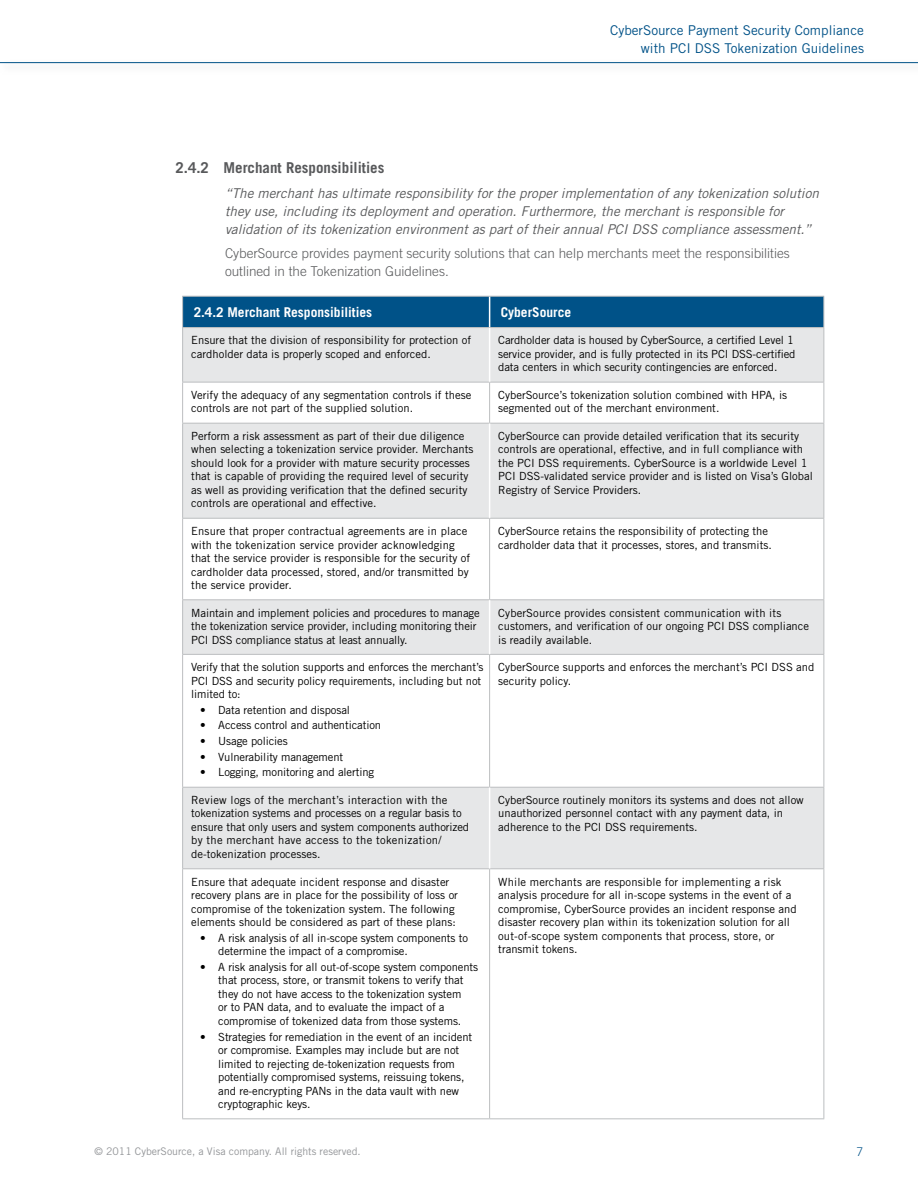
<style>
.page{position:relative;width:918px;height:1188px;background:#fff}
.page>*{position:absolute;margin:0;border:0;box-sizing:border-box;transform-origin:0 0}
.t1{font:700 15px "Trade Gothic LT Std";color:#58595b}
.t2{font:italic 13.5px/18px "Trade Gothic";color:#58595b}
.t3{font:300 13.5px/18px "Trade Gothic LT Std";color:#58595b}
.t4{font:13.5px/18px "Trade Gothic LT Std";color:#005288;text-align:right}
.t5{font:700 13.5px "Trade Gothic LT Std";color:#fff}
.t6{font:300 12px "Trade Gothic LT Std";color:#005288}
.t7{font:11.25px/13.5px "Trade Gothic LT Std";color:#000}
.t8{font:10.5px "Trade Gothic LT Std";color:#939598}
</style>
<div class="page">
<div style="left:0;top:59px;width:918px;height:17px;background:#000;opacity:.35"></div>
<hr style="left:0;top:62px;width:918px;height:1px;background:#005288">
<div style="left:183px;top:297px;width:641px;height:30px;background:#005288"></div>
<svg style="left:183px;top:328px;width:641px;height:540px;fill:#e6e7e8"></svg>
<hr style="left:182px;top:296px;width:308px;height:1px;background:#bcbec0">
<hr style="left:490px;top:296px;width:334px;height:1px;background:#bcbec0">
<hr style="left:182px;top:327px;width:308px;height:1px;background:#bcbec0">
<hr style="left:490px;top:327px;width:334px;height:1px;background:#bcbec0">
<hr style="left:182px;top:382px;width:308px;height:1px;background:#bcbec0">
<hr style="left:490px;top:382px;width:334px;height:1px;background:#bcbec0">
<hr style="left:182px;top:423px;width:308px;height:1px;background:#bcbec0">
<hr style="left:490px;top:423px;width:334px;height:1px;background:#bcbec0">
<hr style="left:182px;top:518px;width:308px;height:1px;background:#bcbec0">
<hr style="left:490px;top:518px;width:334px;height:1px;background:#bcbec0">
<hr style="left:182px;top:599px;width:308px;height:1px;background:#bcbec0">
<hr style="left:490px;top:599px;width:334px;height:1px;background:#bcbec0">
<hr style="left:182px;top:654px;width:308px;height:1px;background:#bcbec0">
<hr style="left:490px;top:654px;width:334px;height:1px;background:#bcbec0">
<hr style="left:182px;top:787px;width:308px;height:1px;background:#bcbec0">
<hr style="left:490px;top:787px;width:334px;height:1px;background:#bcbec0">
<hr style="left:182px;top:868px;width:308px;height:1px;background:#bcbec0">
<hr style="left:490px;top:868px;width:334px;height:1px;background:#bcbec0">
<hr style="left:182px;top:1118px;width:308px;height:1px;background:#bcbec0">
<hr style="left:490px;top:1118px;width:334px;height:1px;background:#bcbec0">
<hr style="left:489px;top:297px;width:1px;height:30px;background:#fff">
<hr style="left:489px;top:424px;width:1px;height:94px;background:#fff">
<hr style="left:489px;top:600px;width:1px;height:54px;background:#fff">
<hr style="left:489px;top:788px;width:1px;height:80px;background:#fff">
<hr style="left:489px;top:328px;width:1px;height:54px;background:#fff">
<hr style="left:489px;top:869px;width:1px;height:249px;background:#bcbec0">
<hr style="left:489px;top:655px;width:1px;height:132px;background:#bcbec0">
<hr style="left:489px;top:519px;width:1px;height:80px;background:#bcbec0">
<hr style="left:489px;top:382px;width:1px;height:41px;background:#bcbec0">
<hr style="left:182px;top:328px;width:1px;height:54px;background:#bcbec0">
<hr style="left:824px;top:328px;width:1px;height:54px;background:#bcbec0">
<hr style="left:182px;top:382px;width:1px;height:41px;background:#bcbec0">
<hr style="left:824px;top:382px;width:1px;height:41px;background:#bcbec0">
<hr style="left:182px;top:424px;width:1px;height:94px;background:#bcbec0">
<hr style="left:824px;top:424px;width:1px;height:94px;background:#bcbec0">
<hr style="left:182px;top:519px;width:1px;height:80px;background:#bcbec0">
<hr style="left:824px;top:519px;width:1px;height:80px;background:#bcbec0">
<hr style="left:182px;top:600px;width:1px;height:54px;background:#bcbec0">
<hr style="left:824px;top:600px;width:1px;height:54px;background:#bcbec0">
<hr style="left:182px;top:655px;width:1px;height:132px;background:#bcbec0">
<hr style="left:824px;top:655px;width:1px;height:132px;background:#bcbec0">
<hr style="left:182px;top:788px;width:1px;height:80px;background:#bcbec0">
<hr style="left:824px;top:788px;width:1px;height:80px;background:#bcbec0">
<hr style="left:182px;top:297px;width:1px;height:30px;background:#bcbec0">
<hr style="left:824px;top:297px;width:1px;height:30px;background:#bcbec0">
<hr style="left:182px;top:869px;width:1px;height:249px;background:#bcbec0">
<hr style="left:824px;top:869px;width:1px;height:249px;background:#bcbec0">
<p class="t4" style="left:610px;top:21px;width:255px">CyberSource Payment Security Compliance with PCI DSS Tokenization Guidelines</p>
<h1 class="t1" style="left:176px;top:158px;width:210px">2.4.2 Merchant Responsibilities</h1>
<p class="t2" style="left:225px;top:184px;width:595px">“The merchant has ultimate responsibility for the proper implementation of any tokenization solution they use, including its deployment and operation. Furthermore, the merchant is responsible for validation of its tokenization environment as part of their annual PCI DSS compliance assessment.”</p>
<p class="t3" style="left:225px;top:244px;width:566px">CyberSource provides payment security solutions that can help merchants meet the responsibilities outlined in the Tokenization Guidelines.</p>
<p class="t5" style="left:194px;top:304px;width:180px">2.4.2 Merchant Responsibilities</p>
<p class="t5" style="left:501px;top:304px;width:72px">CyberSource</p>
<p class="t7" style="left:191px;top:333px;width:281px">Ensure that the division of responsibility for protection of cardholder data is properly scoped and enforced.</p>
<p class="t7" style="left:498px;top:333px;width:299px">Cardholder data is housed by CyberSource, a certified Level 1 service provider, and is fully protected in its PCI DSS-certified data centers in which security contingencies are enforced.</p>
<p class="t7" style="left:191px;top:388px;width:282px">Verify the adequacy of any segmentation controls if these controls are not part of the supplied solution.</p>
<p class="t7" style="left:498px;top:388px;width:291px">CyberSource’s tokenization solution combined with HPA, is segmented out of the merchant environment.</p>
<p class="t7" style="left:191px;top:429px;width:284px">Perform a risk assessment as part of their due diligence when selecting a tokenization service provider. Merchants should look for a provider with mature security processes that is capable of providing the required level of security as well as providing verification that the defined security controls are operational and effective.</p>
<p class="t7" style="left:498px;top:429px;width:316px">CyberSource can provide detailed verification that its security controls are operational, effective, and in full compliance with the PCI DSS requirements. CyberSource is a worldwide Level 1<br>PCI DSS-validated service provider and is listed on Visa’s Global Registry of Service Providers.</p>
<p class="t7" style="left:191px;top:524px;width:280px">Ensure that proper contractual agreements are in place with the tokenization service provider acknowledging that the service provider is responsible for the security of cardholder data processed, stored, and/or transmitted by the service provider.</p>
<p class="t7" style="left:498px;top:524px;width:275px">CyberSource retains the responsibility of protecting the cardholder data that it processes, stores, and transmits.</p>
<p class="t7" style="left:191px;top:606px;width:290px">Maintain and implement policies and procedures to manage the tokenization service provider, including monitoring their<br>PCI DSS compliance status at least annually.</p>
<p class="t7" style="left:498px;top:606px;width:312px">CyberSource provides consistent communication with its customers, and verification of our ongoing PCI DSS compliance is readily available.</p>
<p class="t7" style="left:191px;top:660px;width:294px">Verify that the solution supports and enforces the merchant’s<br>PCI DSS and security policy requirements, including but not limited to:</p>
<p class="t7" style="left:200px;top:703px;width:151px">• Data retention and disposal</p>
<p class="t7" style="left:200px;top:719px;width:182px">• Access control and authentication</p>
<p class="t7" style="left:200px;top:734px;width:89px">• Usage policies</p>
<p class="t7" style="left:200px;top:750px;width:145px">• Vulnerability management</p>
<p class="t7" style="left:200px;top:766px;width:175px">• Logging, monitoring and alerting</p>
<p class="t7" style="left:498px;top:660px;width:318px">CyberSource supports and enforces the merchant’s PCI DSS and security policy.</p>
<p class="t7" style="left:191px;top:793px;width:279px">Review logs of the merchant’s interaction with the tokenization systems and processes on a regular basis to ensure that only users and system components authorized by the merchant have access to the tokenization/ de-tokenization processes.</p>
<p class="t7" style="left:498px;top:793px;width:307px">CyberSource routinely monitors its systems and does not allow unauthorized personnel contact with any payment data, in adherence to the PCI DSS requirements.</p>
<p class="t7" style="left:191px;top:875px;width:268px">Ensure that adequate incident response and disaster recovery plans are in place for the possibility of loss or compromise of the tokenization system. The following elements should be considered as part of these plans:</p>
<p class="t7" style="left:218px;top:931px;width:251px;text-indent:-18px">• A risk analysis of all in-scope system components to determine the impact of a compromise.</p>
<p class="t7" style="left:218px;top:960px;width:261px;text-indent:-18px">• A risk analysis for all out-of-scope system components that process, store, or transmit tokens to verify that they do not have access to the tokenization system<br>or to PAN data, and to evaluate the impact of a compromise of tokenized data from those systems.</p>
<p class="t7" style="left:218px;top:1030px;width:255px;text-indent:-18px">• Strategies for remediation in the event of an incident or compromise. Examples may include but are not limited to rejecting de-tokenization requests from potentially compromised systems, reissuing tokens, and re-encrypting PANs in the data vault with new cryptographic keys.</p>
<p class="t7" style="left:498px;top:875px;width:300px">While merchants are responsible for implementing a risk analysis procedure for all in-scope systems in the event of a compromise, CyberSource provides an incident response and disaster recovery plan within its tokenization solution for all out-of-scope system components that process, store, or transmit tokens.</p>
<p class="t8" style="left:94px;top:1145px;width:268px">© 2011 CyberSource, a Visa company. All rights reserved.</p>
<p class="t6" style="left:856px;top:1145px;width:8px">7</p>
</div>
